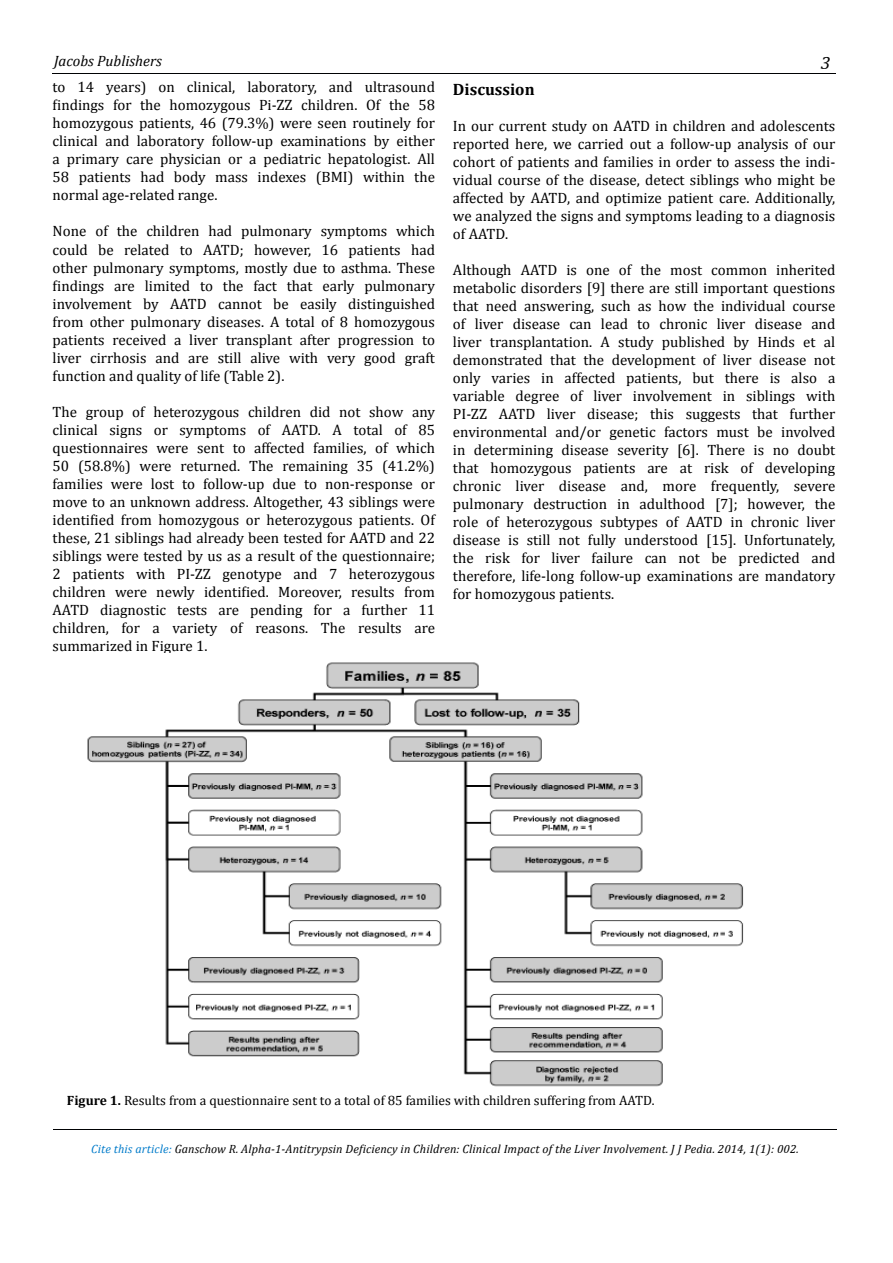
<style>
.page{position:relative;width:893px;height:1263px;background:#fff}
.page>*{position:absolute;margin:0;border:0;box-sizing:border-box;transform-origin:0 0}
.t1{font:italic 18px "Cambria";color:#000}
.t2{font:700 16.5px "Cambria";color:#000}
.t3{font:15px/18px "Cambria";color:#000;text-align:justify}
.t4{font:italic 15px "Cambria";color:#000}
.t5{font:13.5px "Cambria";color:#000}
.t6{font:italic 12px "Cambria";letter-spacing:.01em;color:#000}
.s1{font-weight:700}
.s2{color:#007bca}
</style>
<div class="page">
<hr style="left:53px;top:1129px;width:784px;height:1px;background:#000103">
<hr style="left:53px;top:73px;width:783px;height:1px;background:#000103">
<img style="left:87px;top:662px;width:657px;height:425px">
<p class="t4" style="left:54px;top:50px;width:109px">Jacobs Publishers</p>
<p class="t1" style="left:821px;top:51px;width:11px">3</p>
<p class="t3" style="left:53px;top:78px;width:384px">to 14 years) on clinical, laboratory, and ultrasound findings for the homozygous Pi-ZZ children. Of the 58 homozygous patients, 46 (79.3%) were seen routinely for clinical and laboratory follow-up examinations by either a primary care physician or a pediatric hepatologist. All 58 patients had body mass indexes (BMI) within the normal age-related range.</p>
<p class="t3" style="left:53px;top:222px;width:384px">None of the children had pulmonary symptoms which could be related to AATD; however, 16 patients had other pulmonary symptoms, mostly due to asthma. These findings are limited to the fact that early pulmonary involvement by AATD cannot be easily distinguished from other pulmonary diseases. A total of 8 homozygous patients received a liver transplant after progression to liver cirrhosis and are still alive with very good graft function and quality of life (Table 2).</p>
<p class="t3" style="left:53px;top:402px;width:384px">The group of heterozygous children did not show any clinical signs or symptoms of AATD. A total of 85 questionnaires were sent to affected families, of which 50 (58.8%) were returned. The remaining 35 (41.2%) families were lost to follow-up due to non-response or move to an unknown address. Altogether, 43 siblings were identified from homozygous or heterozygous patients. Of these, 21 siblings had already been tested for AATD and 22 siblings were tested by us as a result of the questionnaire; 2 patients with PI-ZZ genotype and 7 heterozygous children were newly identified. Moreover, results from AATD diagnostic tests are pending for a further 11 children, for a variety of reasons. The results are summarized in Figure 1.</p>
<p class="t2" style="left:453px;top:78px;width:83px">Discussion</p>
<p class="t3" style="left:453px;top:117px;width:384px">In our current study on AATD in children and adolescents reported here, we carried out a follow-up analysis of our cohort of patients and families in order to assess the indi&shy;vidual course of the disease, detect siblings who might be affected by AATD, and optimize patient care. Additionally, we analyzed the signs and symptoms leading to a diagnosis of AATD.</p>
<p class="t3" style="left:453px;top:261px;width:384px">Although AATD is one of the most common inherited metabolic disorders [9] there are still important questions that need answering, such as how the individual course of liver disease can lead to chronic liver disease and liver transplantation. A study published by Hinds et al demonstrated that the development of liver disease not only varies in affected patients, but there is also a variable degree of liver involvement in siblings with PI-ZZ AATD liver disease; this suggests that further environmental and/or genetic factors must be involved in determining disease severity [6]. There is no doubt that homozygous patients are at risk of developing chronic liver disease and, more frequently, severe pulmonary destruction in adulthood [7]; however, the role of heterozygous subtypes of AATD in chronic liver disease is still not fully understood [15]. Unfortunately, the risk for liver failure can not be predicted and therefore, life-long follow-up examinations are mandatory for homozygous patients.</p>
<p class="t5" style="left:67px;top:1092px;width:589px"><span class="s1">Figure 1.</span> Results from a questionnaire sent to a total of 85 families with children suffering from AATD.</p>
<p class="t6" style="left:91px;top:1140px;width:709px"><span class="s2">Cite this article:</span> Ganschow R. Alpha-1-Antitrypsin Deficiency in Children: Clinical Impact of the Liver Involvement. J J Pedia. 2014, 1(1): 002.</p>
</div>
